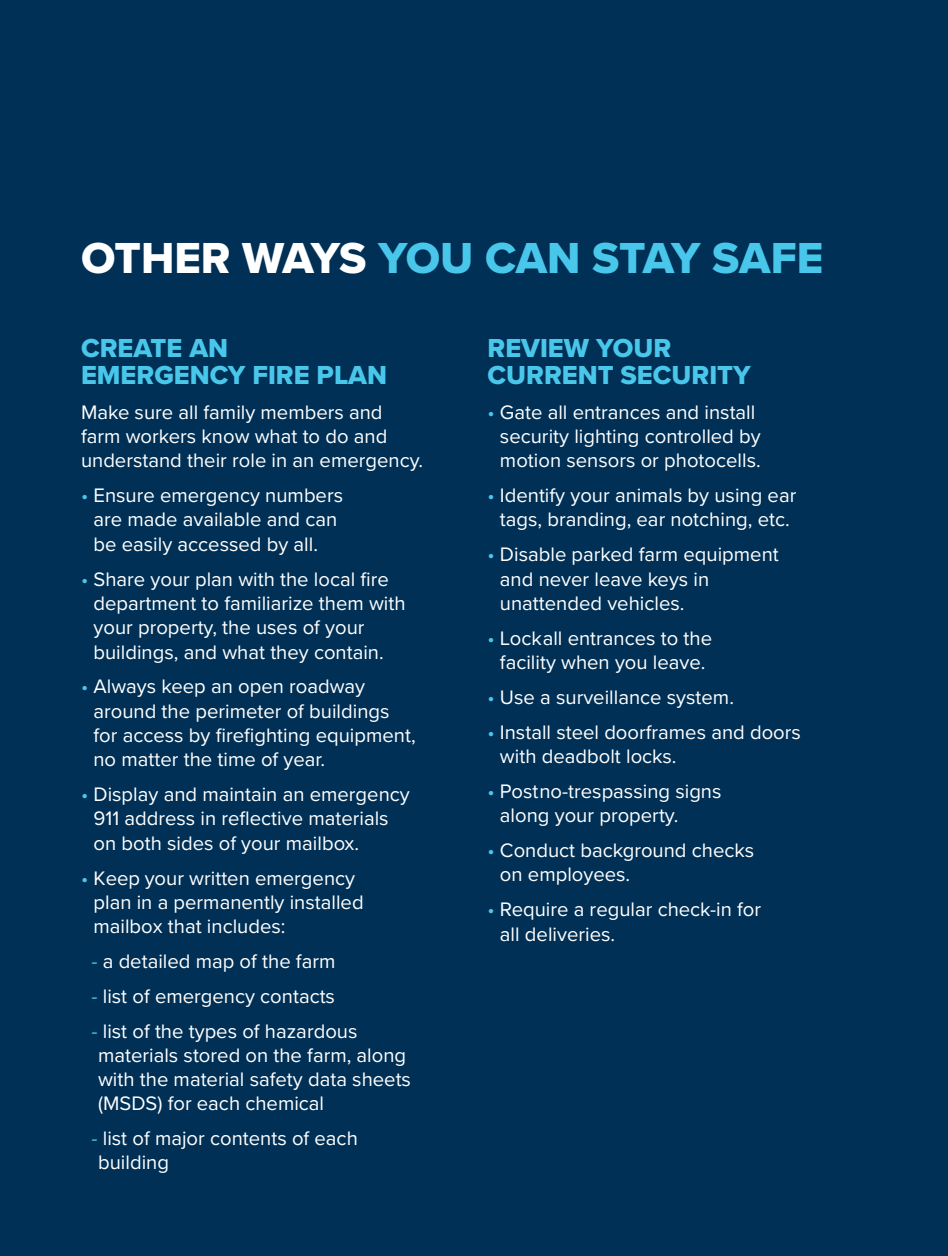
<style>
.page{position:relative;width:948px;height:1256px;background:#003055}
.page>*{position:absolute;margin:0;border:0;box-sizing:border-box;transform-origin:0 0}
.t1{font:45px "Proxima Nova Extrabld";letter-spacing:-.005em;color:#49c7eb}
.t2{font:27px/27px "Proxima Nova Extrabld";color:#49c7eb}
.t3{font:20.25px/24.3px "Proxima Nova";color:#fff}
.s1{color:#fff}
.s2{color:#49c7eb}
</style>
<div class="page">
<h1 class="t1" style="left:81px;top:224px;width:744px"><span class="s1">OTHER WAYS</span> YOU CAN STAY SAFE</h1>
<h2 class="t2" style="left:81px;top:334px;width:307px">CREATE AN<br>EMERGENCY FIRE PLAN</h2>
<p class="t3" style="left:81px;top:399px;width:344px">Make sure all family members and farm workers know what to do and understand their role in an emergency.</p>
<p class="t3" style="left:93px;top:482px;width:251px;text-indent:-12px"><span class="s2">•</span> Ensure emergency numbers are made available and can be easily accessed by all.</p>
<p class="t3" style="left:93px;top:566px;width:314px;text-indent:-12px"><span class="s2">•</span> Share your plan with the local fre department to familiarize them with your property, the uses of your buildings, and what they contain.</p>
<p class="t3" style="left:93px;top:673px;width:324px;text-indent:-12px"><span class="s2">•</span> Always keep an open roadway around the perimeter of buildings for access by frefghting equipment, no matter the time of year.</p>
<p class="t3" style="left:93px;top:781px;width:318px;text-indent:-12px"><span class="s2">•</span> Display and maintain an emergency<br>911 address in refective materials on both sides of your mailbox.</p>
<p class="t3" style="left:93px;top:864px;width:272px;text-indent:-12px"><span class="s2">•</span> Keep your written emergency plan in a permanently installed mailbox that includes:</p>
<p class="t3" style="left:91px;top:948px;width:245px"><span class="s2">-</span> a detailed map of the farm</p>
<p class="t3" style="left:91px;top:983px;width:245px"><span class="s2">-</span> list of emergency contacts</p>
<p class="t3" style="left:98px;top:1018px;width:314px;text-indent:-7px"><span class="s2">-</span> list of the types of hazardous materials stored on the farm, along with the material safety data sheets (MSDS) for each chemical</p>
<p class="t3" style="left:91px;top:1124px;width:268px"><span class="s2">-</span> list of major contents of each</p>
<p class="t3" style="left:98px;top:1149px;width:72px">building</p>
<h2 class="t2" style="left:487px;top:334px;width:265px">REVIEW YOUR<br>CURRENT SECURITY</h2>
<p class="t3" style="left:500px;top:399px;width:262px;text-indent:-12px"><span class="s2">•</span> Gate all entrances and install security lighting controlled by motion sensors or photocells.</p>
<p class="t3" style="left:487px;top:482px;width:310px;text-align:center"><span class="s2">•</span> Identify your animals by using ear tags, branding, ear notching, etc.</p>
<p class="t3" style="left:500px;top:541px;width:280px;text-indent:-12px"><span class="s2">•</span> Disable parked farm equipment and never leave keys in unattended vehicles.</p>
<p class="t3" style="left:487px;top:625px;width:226px;text-align:center"><span class="s2">•</span> Lockall entrances to the facility when you leave.</p>
<p class="t3" style="left:487px;top:684px;width:248px"><span class="s2">•</span> Use a surveillance system.</p>
<p class="t3" style="left:500px;top:719px;width:302px;text-indent:-12px"><span class="s2">•</span> Install steel doorframes and doors with deadbolt locks.</p>
<p class="t3" style="left:500px;top:778px;width:223px;text-indent:-12px"><span class="s2">•</span> Postno-trespassing signs along your property.</p>
<p class="t3" style="left:500px;top:837px;width:256px;text-indent:-12px"><span class="s2">•</span> Conduct background checks on employees.</p>
<p class="t3" style="left:500px;top:896px;width:263px;text-indent:-12px"><span class="s2">•</span> Require a regular check-in for all deliveries.</p>
</div>
